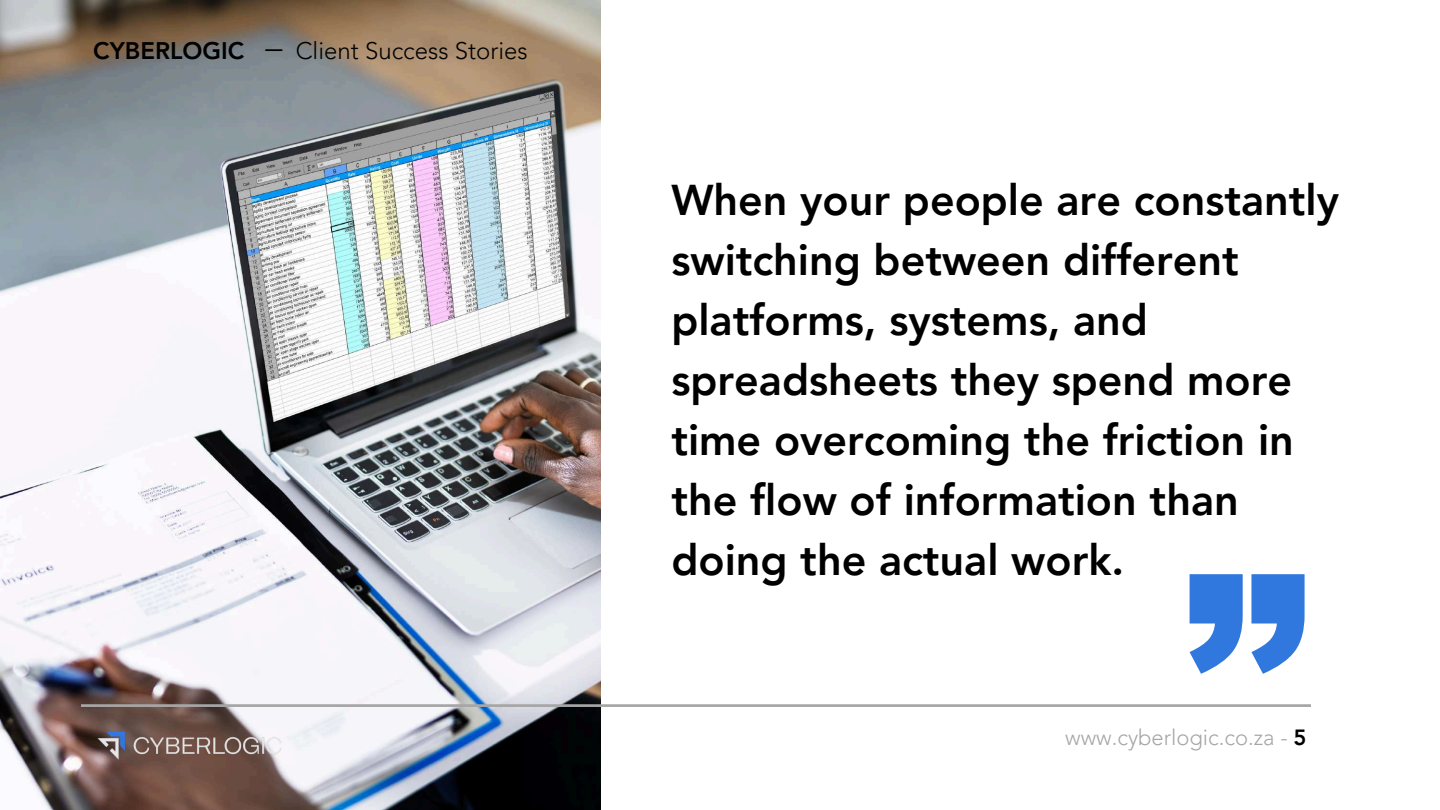
<style>
.page{position:relative;width:1440px;height:810px;background:#fff}
.page>*{position:absolute;margin:0;border:0;box-sizing:border-box;transform-origin:0 0}
.t1{font:900 250px "Arial";color:#3078de}
.t2{font:800 43px/60px "Avenir LT Pro";color:#000}
.t3{font:300 24px "Avenir LT Pro";color:#000}
.t4{font:800 24px "Avenir LT Pro";color:#000}
.t5{font:24px "Avenir LT Pro";color:#000}
.t6{font:300 22px "Avenir LT Pro";color:#a6a6a6}
.s1{font-weight:800;color:#000}
</style>
<div class="page">
<img style="left:0;top:0;width:600px;height:809px">
<img style="left:93px;top:727px;width:192px;height:36px">
<svg style="left:81px;top:702px;width:1230px;height:5px"></svg>
<p class="t4" style="left:93px;top:40px;width:153px">CYBERLOGIC</p>
<p class="t3" style="left:296px;top:40px;width:234px">Client Success Stories</p>
<p class="t5" style="left:284px;top:47px;width:8px;rotate:90deg">I</p>
<p class="t2" style="left:671px;top:174px;width:669px">When your people are constantly switching between different platforms, systems, and spreadsheets they spend more time overcoming the friction in the flow of information than doing the actual work.</p>
<h1 class="t1" style="left:1311px;top:767px;width:126px;rotate:-180deg">“</h1>
<p class="t6" style="left:1065px;top:728px;width:243px">www.cyberlogic.co.za - <span class="s1">5</span></p>
</div>
